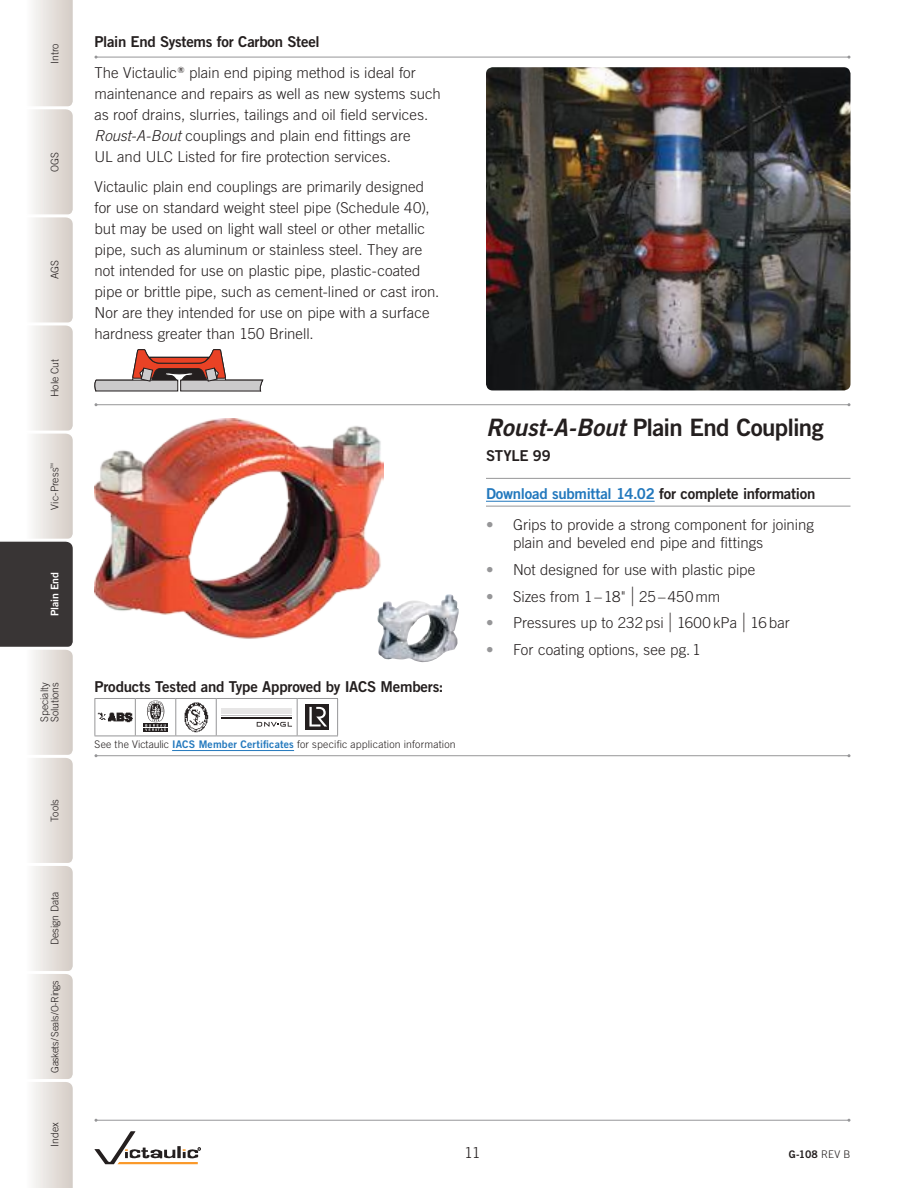
<style>
.page{position:relative;width:918px;height:1188px;background:#fff}
.page>*{position:absolute;margin:0;border:0;box-sizing:border-box;transform-origin:0 0}
.t1{font:24px "Trade Gothic LT Std Bd 2";letter-spacing:-.03em;color:#241f1f}
.t2{font:300 15px/21px "Trade Gothic LT Std";letter-spacing:.005em;color:#241f1f}
.t3{font:15px "Trade Gothic LT Std Bd 2";letter-spacing:-.015em;color:#241f1f}
.t4{font:15px "Trade Gothic LT Std Bd 2";letter-spacing:-.02em;color:#2278bd}
.t5{font:300 10.5px/10.5px "Trade Gothic LT Std";letter-spacing:.005em;color:#241f1f}
.t6{font:10.5px "Trade Gothic LT Std Bd 2";color:#241f1f}
.t7{font:10.5px "Trade Gothic LT Std Bd 2";letter-spacing:-.01em;color:#fff}
.t8{font:300 10.2px "Trade Gothic LT Std";letter-spacing:-.045em;color:#241f1f}
.s1{font-style:italic}
.s2{font-family:"Trade Gothic LT Std Bd 2";font-weight:400;color:#2278bd}
.s3{font-family:"Trade Gothic LT Std Bd 2 Obl"}
.s4{color:#241f1f}
.s5{color:#969698}
.s6{font-family:"Helvetica Neue LT Std";font-weight:100;font-size:19.5px}
.s7{font-family:"Trade Gothic LT Std";font-weight:300}
</style>
<div class="page">
<hr style="left:486px;top:478px;width:364px;height:1px;background:#969698">
<hr style="left:486px;top:506px;width:364px;height:1px;background:#969698">
<hr style="left:486px;top:501px;width:169px;height:1px;background:#2278bd">
<hr style="left:96px;top:404px;width:753px;height:1px;background:#969698">
<hr style="left:96px;top:755px;width:753px;height:1px;background:#969698">
<img style="left:486px;top:67px;width:364px;height:323px">
<img style="left:94px;top:419px;width:289px;height:220px">
<img style="left:378px;top:594px;width:81px;height:69px">
<hr style="left:172px;top:750px;width:122px;height:1px;background:#2278bd">
<hr style="left:94px;top:698px;width:41px;height:1px;background:#969698">
<hr style="left:94px;top:699px;width:1px;height:37px;background:#969698">
<hr style="left:135px;top:698px;width:41px;height:1px;background:#969698">
<hr style="left:135px;top:699px;width:1px;height:37px;background:#969698">
<hr style="left:176px;top:698px;width:40px;height:1px;background:#969698">
<hr style="left:175px;top:699px;width:1px;height:37px;background:#969698">
<hr style="left:216px;top:698px;width:81px;height:1px;background:#969698">
<hr style="left:216px;top:699px;width:1px;height:37px;background:#969698">
<hr style="left:297px;top:698px;width:41px;height:1px;background:#969698">
<hr style="left:297px;top:699px;width:1px;height:37px;background:#969698">
<hr style="left:337px;top:699px;width:1px;height:37px;background:#969698">
<hr style="left:94px;top:736px;width:41px;height:1px;background:#969698">
<hr style="left:135px;top:736px;width:41px;height:1px;background:#969698">
<hr style="left:176px;top:736px;width:40px;height:1px;background:#969698">
<hr style="left:216px;top:736px;width:81px;height:1px;background:#969698">
<hr style="left:297px;top:736px;width:41px;height:1px;background:#969698">
<img style="left:98px;top:712px;width:34px;height:11px">
<hr style="left:143px;top:724px;width:25px;height:3px;background:#241f1f">
<hr style="left:143px;top:728px;width:25px;height:4px;background:#241f1f">
<svg style="left:145px;top:701px;width:21px;height:30px"></svg>
<img style="left:184px;top:702px;width:24px;height:31px">
<div style="left:221px;top:708px;width:71px;height:5px;background:#e7e6e6"></div>
<hr style="left:221px;top:715px;width:71px;height:1px;background:#c0bfc1">
<hr style="left:221px;top:717px;width:71px;height:2px;background:#241f1f">
<svg style="left:257px;top:722px;width:35px;height:5px"></svg>
<div style="left:306px;top:704px;width:23px;height:26px;background:#241f1f"></div>
<svg style="left:309px;top:707px;width:18px;height:19px"></svg>
<hr style="left:96px;top:57px;width:753px;height:1px;background:#969698">
<hr style="left:96px;top:1120px;width:753px;height:1px;background:#969698">
<svg style="left:95px;top:1131px;width:106px;height:33px"></svg>
<svg style="left:0;top:0;width:73px;height:1188px"></svg>
<svg style="left:94px;top:349px;width:169px;height:43px"></svg>
<p class="t5" style="left:49px;top:64px;width:22px;rotate:-90deg">Intro</p>
<p class="t5" style="left:49px;top:172px;width:22px;rotate:-90deg">OGS</p>
<p class="t5" style="left:49px;top:279px;width:21px;rotate:-90deg">AGS</p>
<p class="t5" style="left:49px;top:397px;width:40px;rotate:-90deg">Hole Cut</p>
<p class="t5" style="left:49px;top:510px;width:49px;rotate:-90deg">Vic-Press<sup>™</sup></p>
<p class="t7" style="left:48px;top:616px;width:45px;rotate:-90deg">Plain End</p>
<p class="t5" style="left:39px;top:722px;width:42px;rotate:-90deg">Specialty<br>Solutions</p>
<p class="t5" style="left:49px;top:822px;width:24px;rotate:-90deg">Tools</p>
<p class="t5" style="left:49px;top:945px;width:55px;rotate:-90deg">Design Data</p>
<p class="t8" style="left:49px;top:1073px;width:94px;rotate:-90deg">Gaskets/ Seals/O-Rings</p>
<p class="t5" style="left:49px;top:1147px;width:26px;rotate:-90deg">Index</p>
<p class="t3" style="left:94px;top:32px;width:227px">Plain End Systems for Carbon Steel</p>
<p class="t2" style="left:94px;top:62px;width:348px">The Victaulic<sup>®</sup> plain end piping method is ideal for maintenance and repairs as well as new systems such as roof drains, slurries, tailings and oil field services.<br><span class="s1">Roust-A-Bout</span> couplings and plain end fittings are<br>UL and ULC Listed for fire protection services.</p>
<p class="t2" style="left:94px;top:176px;width:346px">Victaulic plain end couplings are primarily designed for use on standard weight steel pipe (Schedule 40), but may be used on light wall steel or other metallic pipe, such as aluminum or stainless steel. They are not intended for use on plastic pipe, plastic-coated pipe or brittle pipe, such as cement-lined or cast iron.<br>Nor are they intended for use on pipe with a surface hardness greater than 150 Brinell.</p>
<p class="t3" style="left:94px;top:677px;width:351px">Products Tested and Type Approved by IACS Members:</p>
<p class="t5" style="left:94px;top:739px;width:363px">See the Victaulic <span class="s2">IACS Member Certificates</span> for specific application information</p>
<h1 class="t1" style="left:486px;top:413px;width:339px"><span class="s3">Roust-A-Bout</span> Plain End Coupling</h1>
<p class="t3" style="left:486px;top:446px;width:66px">STYLE 99</p>
<p class="t4" style="left:486px;top:484px;width:331px">Download submittal 14.02 <span class="s4">for complete information</span></p>
<p class="t2" style="left:513px;top:516px;width:302px;line-height:18px;text-indent:-27px"><span class="s5">•</span> Grips to provide a strong component for joining plain and beveled end pipe and fittings</p>
<p class="t2" style="left:486px;top:559px;width:271px"><span class="s5">•</span> Not designed for use with plastic pipe</p>
<p class="t2" style="left:486px;top:586px;width:236px"><span class="s5">•</span> Sizes from 1 – 18" <span class="s6">|</span> 25 – 450 mm</p>
<p class="t2" style="left:486px;top:612px;width:305px"><span class="s5">•</span> Pressures up to 232 psi <span class="s6">|</span> 1600 kPa <span class="s6">|</span> 16 bar</p>
<p class="t2" style="left:486px;top:639px;width:216px"><span class="s5">•</span> For coating options, see pg. 1</p>
<p class="t2" style="left:465px;top:1142px;width:17px">11</p>
<p class="t6" style="left:789px;top:1148px;width:63px">G-108 <span class="s7">REV B</span></p>
</div>
